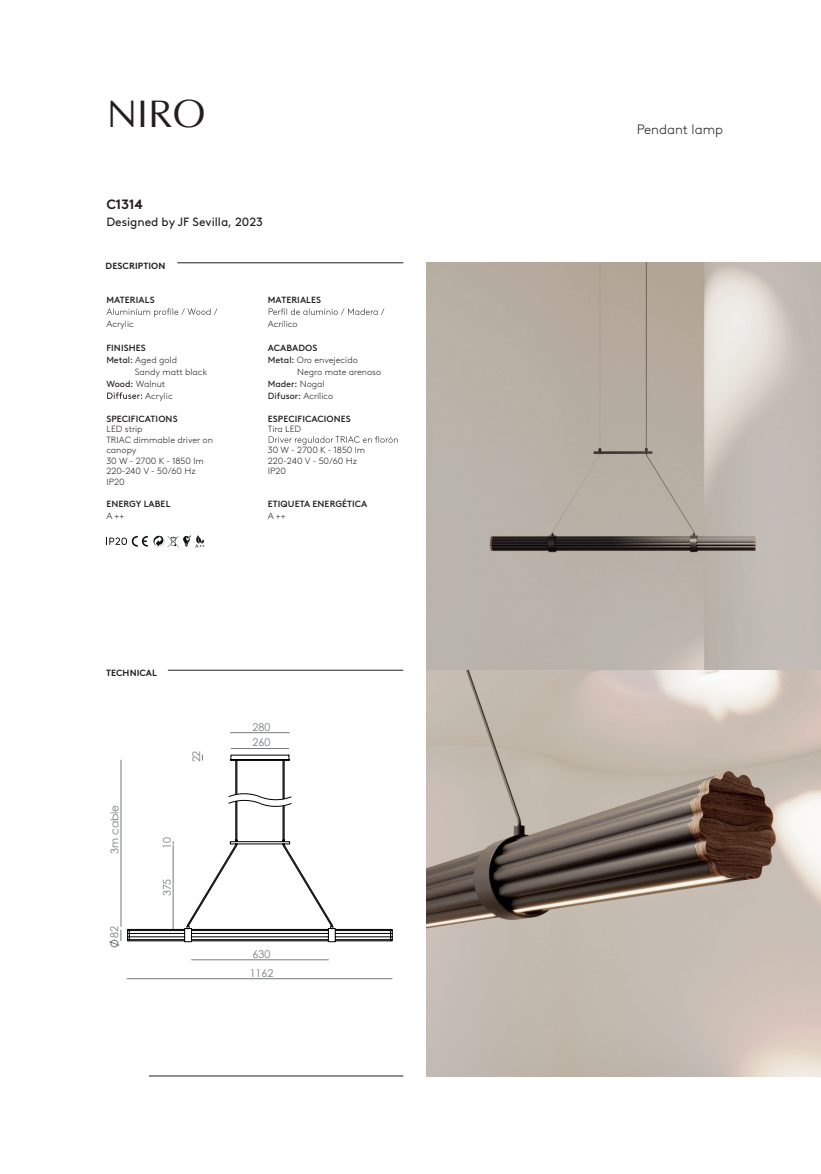
<style>
.page{position:relative;width:821px;height:1174px;background:#fff}
.page>*{position:absolute;margin:0;border:0;box-sizing:border-box;transform-origin:0 0}
.t1{font:39.15px "Optima";color:#231f20}
.t2{font:300 13.5px "Brown LL";color:#231f20}
.t3{font:700 13.5px "Brown LL";color:#231f20}
.t4{font:12px "Brown LL";color:#231f20}
.t5{font:10.65px "Century Gothic";color:#75797b}
.t6{font:300 9px/10.5px "Brown LL";color:#231f20}
.t7{font:500 9px "Brown LL";letter-spacing:.01em;color:#231f20}
.t8{font:9px "Brown LL";color:#231f20}
.t9{font:700 9px "Brown LL";letter-spacing:.01em;color:#231f20}
.s1{font-weight:400}
.s2{font-weight:300}
</style>
<div class="page">
<svg style="left:106px;top:308px;width:111px;height:9px"></svg>
<svg style="left:107px;top:392px;width:35px;height:7px"></svg>
<svg style="left:269px;top:308px;width:115px;height:7px"></svg>
<svg style="left:269px;top:436px;width:129px;height:9px"></svg>
<svg style="left:106px;top:535px;width:98px;height:13px"></svg>
<hr style="left:177px;top:262px;width:226px;height:1px;background:#231f20">
<hr style="left:168px;top:670px;width:235px;height:1px;background:#231f20">
<hr style="left:149px;top:1075px;width:254px;height:1px;background:#231f20">
<hr style="left:191px;top:959px;width:137px;height:1px;background:#75797b">
<hr style="left:231px;top:748px;width:58px;height:1px;background:#75797b">
<hr style="left:230px;top:732px;width:59px;height:1px;background:#75797b">
<hr style="left:121px;top:760px;width:1px;height:166px;background:#75797b">
<svg style="left:127px;top:754px;width:266px;height:188px"></svg>
<hr style="left:127px;top:978px;width:265px;height:1px;background:#75797b">
<svg style="left:109px;top:930px;width:12px;height:17px"></svg>
<img style="left:426px;top:263px;width:395px;height:407px">
<img style="left:426px;top:670px;width:395px;height:406px">
<svg style="left:129px;top:929px;width:1px;height:12px"></svg>
<h1 class="t1" style="left:106px;top:84px;width:101px">NIRO</h1>
<h2 class="t3" style="left:106px;top:194px;width:38px">C1314</h2>
<h3 class="t4" style="left:106px;top:213px;width:158px">Designed by JF Sevilla, 2023</h3>
<p class="t9" style="left:106px;top:259px;width:61px">DESCRIPTION</p>
<p class="t7" style="left:106px;top:293px;width:50px">MATERIALS</p>
<p class="t6" style="left:106px;top:318px;width:29px">Acrylic</p>
<p class="t7" style="left:106px;top:341px;width:41px">FINISHES</p>
<p class="t6" style="left:106px;top:354px;width:72px"><span class="s1">Metal:</span> Aged gold</p>
<p class="t6" style="left:135px;top:366px;width:74px">Sandy matt black</p>
<p class="t6" style="left:106px;top:378px;width:60px"><span class="s1">Wood:</span> Walnut</p>
<p class="t6" style="left:145px;top:390px;width:29px">Acrylic</p>
<p class="t7" style="left:106px;top:411px;width:73px">SPECIFICATIONS</p>
<p class="t6" style="left:106px;top:423px;width:108px">LED strip<br>TRIAC dimmable driver on canopy<br>30 W - 2700 K - 1850 lm<br>220-240 V - 50/60 Hz<br>IP20</p>
<p class="t7" style="left:106px;top:497px;width:66px">ENERGY LABEL</p>
<p class="t6" style="left:106px;top:510px;width:19px">A ++</p>
<p class="t7" style="left:268px;top:293px;width:55px">MATERIALES</p>
<p class="t6" style="left:268px;top:318px;width:31px">Acrílico</p>
<p class="t7" style="left:268px;top:341px;width:51px">ACABADOS</p>
<p class="t6" style="left:268px;top:354px;width:92px"><span class="s1">Metal:</span> Oro envejecido</p>
<p class="t6" style="left:297px;top:366px;width:85px">Negro mate arenoso</p>
<p class="t8" style="left:268px;top:377px;width:58px">Mader: <span class="s2">Nogal</span></p>
<p class="t8" style="left:268px;top:389px;width:67px">Difusor: <span class="s2">Acrílico</span></p>
<p class="t7" style="left:268px;top:411px;width:85px">ESPECIFICACIONES</p>
<p class="t6" style="left:268px;top:423px;width:35px">Tira LED</p>
<p class="t6" style="left:268px;top:444px;width:99px">30 W - 2700 K - 1850 lm<br>220-240 V - 50/60 Hz<br>IP20</p>
<p class="t7" style="left:268px;top:497px;width:101px">ETIQUETA ENERGÉTICA</p>
<p class="t6" style="left:268px;top:510px;width:19px">A ++</p>
<p class="t9" style="left:106px;top:666px;width:52px">TECHNICAL</p>
<p class="t5" style="left:107px;top:854px;width:51px;rotate:-90deg">3m cable</p>
<p class="t5" style="left:107px;top:937px;width:13px;rotate:-90deg">82</p>
<p class="t5" style="left:189px;top:762px;width:13px;rotate:-90deg">22</p>
<p class="t5" style="left:159px;top:848px;width:13px;rotate:-90deg">10</p>
<p class="t5" style="left:159px;top:896px;width:19px;rotate:-90deg">375</p>
<p class="t5" style="left:253px;top:719px;width:19px">280</p>
<p class="t5" style="left:253px;top:734px;width:19px">260</p>
<p class="t5" style="left:253px;top:946px;width:19px">630</p>
<p class="t5" style="left:250px;top:965px;width:25px">1162</p>
<h2 class="t2" style="left:636px;top:120px;width:88px">Pendant lamp</h2>
</div>
